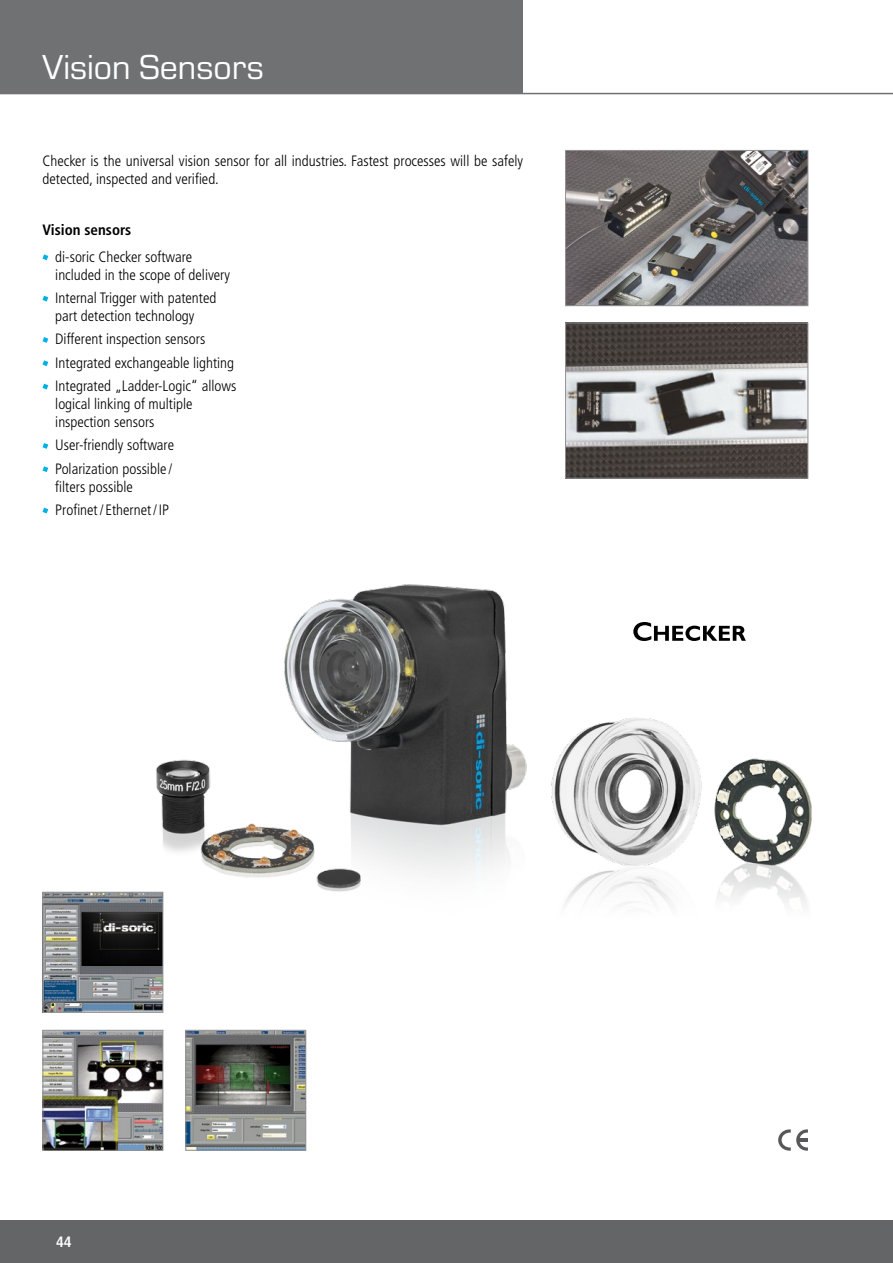
<style>
.page{position:relative;width:893px;height:1263px;background:#fff}
.page>*{position:absolute;margin:0;border:0;box-sizing:border-box;transform-origin:0 0}
.t1{font:36px "Eurostile TOT";color:#fff}
.t2{font:300 condensed 15px/18px "Frutiger LT";color:#000}
.t3{font:700 condensed 15px "Frutiger LT";color:#000}
.t4{font:700 condensed 15px "Frutiger LT";color:#fff}
</style>
<div class="page">
<div style="left:0;top:0;width:523px;height:94px;background:#707172"></div>
<hr style="left:0;top:93px;width:893px;height:1px;background:#707172">
<img style="left:143px;top:584px;width:669px;height:418px">
<img style="left:567px;top:152px;width:239px;height:152px">
<div style="left:565px;top:150px;width:243px;height:156px;border:1px solid #929395"></div>
<img style="left:567px;top:325px;width:239px;height:152px">
<div style="left:565px;top:323px;width:243px;height:156px;border:1px solid #929395"></div>
<svg style="left:778px;top:1129px;width:30px;height:22px"></svg>
<img style="left:45px;top:1032px;width:116px;height:117px">
<div style="left:43px;top:1030px;width:120px;height:121px;border:1px solid #929395"></div>
<img style="left:45px;top:894px;width:116px;height:117px">
<div style="left:43px;top:892px;width:120px;height:121px;border:1px solid #929395"></div>
<img style="left:187px;top:1032px;width:117px;height:117px">
<div style="left:185px;top:1030px;width:121px;height:121px;border:1px solid #929395"></div>
<div style="left:0;top:1220px;width:893px;height:43px;background:#646567"></div>
<svg style="left:43px;top:254px;width:5px;height:6px"></svg>
<svg style="left:43px;top:296px;width:5px;height:5px"></svg>
<svg style="left:43px;top:337px;width:5px;height:6px"></svg>
<svg style="left:43px;top:360px;width:5px;height:6px"></svg>
<svg style="left:43px;top:384px;width:5px;height:5px"></svg>
<svg style="left:43px;top:443px;width:5px;height:6px"></svg>
<svg style="left:43px;top:466px;width:5px;height:6px"></svg>
<svg style="left:43px;top:508px;width:5px;height:5px"></svg>
<h1 class="t1" style="left:43px;top:47px;width:223px">Vision Sensors</h1>
<p class="t2" style="left:43px;top:152px;width:482px">Checker is the universal vision sensor for all industries. Fastest processes will be safely detected, inspected and verified.</p>
<p class="t3" style="left:43px;top:221px;width:90px">Vision sensors</p>
<p class="t2" style="left:55px;top:248px;width:176px">di-soric Checker software included in the scope of delivery</p>
<p class="t2" style="left:55px;top:289px;width:163px">Internal Trigger with patented part detection technology</p>
<p class="t2" style="left:55px;top:328px;width:183px;line-height:23.2px">Different inspection sensors<br>Integrated exchangeable lighting<br>Integrated „Ladder-Logic“ allows</p>
<p class="t2" style="left:55px;top:395px;width:139px">logical linking of multiple inspection sensors</p>
<p class="t2" style="left:55px;top:434px;width:120px;line-height:23.2px">User-friendly software<br>Polarization possible /</p>
<p class="t2" style="left:55px;top:475px;width:115px;line-height:23.2px">filters possible<br>Profinet/ Ethernet/IP</p>
<p class="t4" style="left:56px;top:1233px;width:17px">44</p>
</div>
